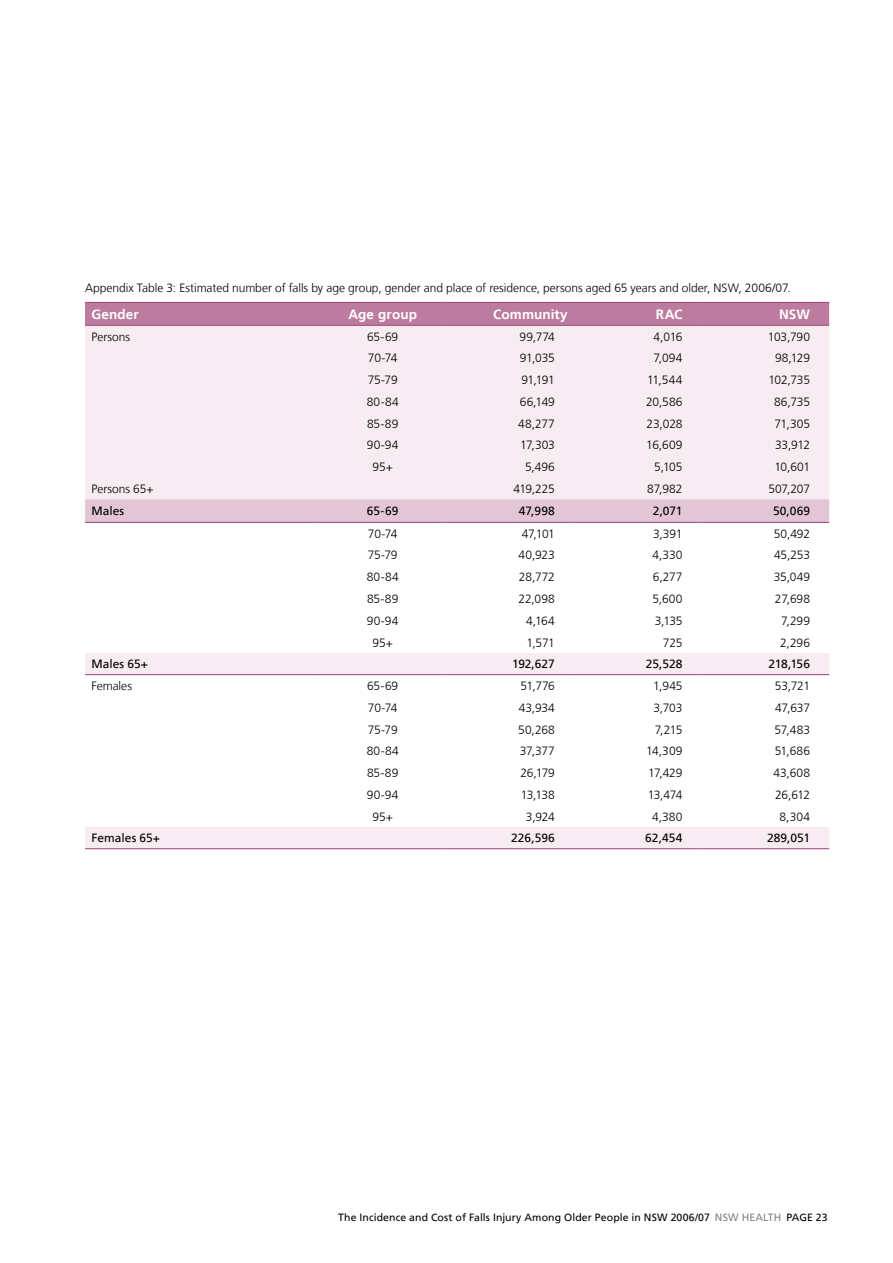
<style>
.page{position:relative;width:893px;height:1263px;background:#fff}
.page>*{position:absolute;margin:0;border:0;box-sizing:border-box;transform-origin:0 0}
.t1{font:700 13.5px "Frutiger LT";letter-spacing:.01em;color:#fff}
.t2{font:300 12px "Frutiger LT";letter-spacing:-.005em;color:#000}
.t3{font:12px "Frutiger LT";color:#000}
.t4{font:10.5px "Frutiger LT";letter-spacing:.01em;color:#000}
.s1{color:#808285}
</style>
<div class="page">
<div style="left:85px;top:303px;width:744px;height:22px;background:#bd7b9f"></div>
<svg style="left:85px;top:326px;width:744px;height:522px"></svg>
<svg style="left:85px;top:499px;width:744px;height:23px;background:#e2c5d5"></svg>
<hr style="left:85px;top:302px;width:234px;height:1px;background:#a04276">
<hr style="left:319px;top:302px;width:127px;height:1px;background:#a04276">
<hr style="left:446px;top:302px;width:128px;height:1px;background:#a04276">
<hr style="left:574px;top:302px;width:128px;height:1px;background:#a04276">
<hr style="left:702px;top:302px;width:127px;height:1px;background:#a04276">
<hr style="left:85px;top:325px;width:234px;height:1px;background:#a04276">
<hr style="left:319px;top:325px;width:127px;height:1px;background:#a04276">
<hr style="left:446px;top:325px;width:128px;height:1px;background:#a04276">
<hr style="left:574px;top:325px;width:128px;height:1px;background:#a04276">
<hr style="left:702px;top:325px;width:127px;height:1px;background:#a04276">
<hr style="left:85px;top:522px;width:234px;height:1px;background:#a04276">
<hr style="left:319px;top:522px;width:127px;height:1px;background:#a04276">
<hr style="left:446px;top:522px;width:128px;height:1px;background:#a04276">
<hr style="left:574px;top:522px;width:128px;height:1px;background:#a04276">
<hr style="left:702px;top:522px;width:127px;height:1px;background:#a04276">
<hr style="left:85px;top:674px;width:234px;height:1px;background:#a04276">
<hr style="left:319px;top:674px;width:127px;height:1px;background:#a04276">
<hr style="left:446px;top:674px;width:128px;height:1px;background:#a04276">
<hr style="left:574px;top:674px;width:128px;height:1px;background:#a04276">
<hr style="left:702px;top:674px;width:127px;height:1px;background:#a04276">
<hr style="left:85px;top:848px;width:234px;height:1px;background:#a04276">
<hr style="left:319px;top:848px;width:127px;height:1px;background:#a04276">
<hr style="left:446px;top:848px;width:128px;height:1px;background:#a04276">
<hr style="left:574px;top:848px;width:128px;height:1px;background:#a04276">
<hr style="left:702px;top:848px;width:127px;height:1px;background:#a04276">
<p class="t2" style="left:85px;top:281px;width:707px">Appendix Table 3: Estimated number of falls by age group, gender and place of residence, persons aged 65 years and older, NSW, 2006/07.</p>
<p class="t1" style="left:91px;top:306px;width:49px">Gender</p>
<p class="t1" style="left:348px;top:306px;width:70px">Age group</p>
<p class="t1" style="left:493px;top:306px;width:76px">Community</p>
<p class="t1" style="left:656px;top:306px;width:28px">RAC</p>
<p class="t1" style="left:779px;top:306px;width:33px">NSW</p>
<p class="t2" style="left:91px;top:330px;width:40px">Persons</p>
<p class="t2" style="left:367px;top:330px;width:33px">65-69</p>
<p class="t2" style="left:520px;top:330px;width:37px">99,774</p>
<p class="t2" style="left:654px;top:330px;width:30px">4,016</p>
<p class="t2" style="left:768px;top:330px;width:44px">103,790</p>
<p class="t2" style="left:368px;top:351px;width:31px">70-74</p>
<p class="t2" style="left:520px;top:351px;width:37px">91,035</p>
<p class="t2" style="left:653px;top:351px;width:31px">7,094</p>
<p class="t2" style="left:775px;top:351px;width:36px">98,129</p>
<p class="t2" style="left:368px;top:373px;width:31px">75-79</p>
<p class="t2" style="left:521px;top:373px;width:35px">91,191</p>
<p class="t2" style="left:647px;top:373px;width:37px">11,544</p>
<p class="t2" style="left:768px;top:373px;width:43px">102,735</p>
<p class="t2" style="left:367px;top:395px;width:33px">80-84</p>
<p class="t2" style="left:520px;top:395px;width:36px">66,149</p>
<p class="t2" style="left:646px;top:395px;width:38px">20,586</p>
<p class="t2" style="left:774px;top:395px;width:37px">86,735</p>
<p class="t2" style="left:367px;top:417px;width:33px">85-89</p>
<p class="t2" style="left:518px;top:417px;width:38px">48,277</p>
<p class="t2" style="left:647px;top:417px;width:37px">23,028</p>
<p class="t2" style="left:774px;top:417px;width:37px">71,305</p>
<p class="t2" style="left:367px;top:438px;width:33px">90-94</p>
<p class="t2" style="left:520px;top:438px;width:36px">17,303</p>
<p class="t2" style="left:646px;top:438px;width:38px">16,609</p>
<p class="t2" style="left:775px;top:438px;width:36px">33,912</p>
<p class="t2" style="left:372px;top:460px;width:22px">95+</p>
<p class="t2" style="left:525px;top:460px;width:31px">5,496</p>
<p class="t2" style="left:654px;top:460px;width:30px">5,105</p>
<p class="t2" style="left:774px;top:460px;width:37px">10,601</p>
<p class="t2" style="left:91px;top:482px;width:64px">Persons 65+</p>
<p class="t2" style="left:513px;top:482px;width:43px">419,225</p>
<p class="t2" style="left:647px;top:482px;width:37px">87,982</p>
<p class="t2" style="left:768px;top:482px;width:43px">507,207</p>
<p class="t3" style="left:91px;top:503px;width:34px">Males</p>
<p class="t3" style="left:367px;top:503px;width:33px">65-69</p>
<p class="t3" style="left:519px;top:503px;width:37px">47,998</p>
<p class="t3" style="left:653px;top:503px;width:31px">2,071</p>
<p class="t3" style="left:773px;top:503px;width:39px">50,069</p>
<p class="t2" style="left:368px;top:527px;width:31px">70-74</p>
<p class="t2" style="left:522px;top:527px;width:35px">47,101</p>
<p class="t2" style="left:653px;top:527px;width:31px">3,391</p>
<p class="t2" style="left:774px;top:527px;width:38px">50,492</p>
<p class="t2" style="left:368px;top:548px;width:31px">75-79</p>
<p class="t2" style="left:519px;top:548px;width:38px">40,923</p>
<p class="t2" style="left:653px;top:548px;width:31px">4,330</p>
<p class="t2" style="left:774px;top:548px;width:38px">45,253</p>
<p class="t2" style="left:367px;top:570px;width:33px">80-84</p>
<p class="t2" style="left:519px;top:570px;width:37px">28,772</p>
<p class="t2" style="left:653px;top:570px;width:31px">6,277</p>
<p class="t2" style="left:774px;top:570px;width:38px">35,049</p>
<p class="t2" style="left:367px;top:592px;width:33px">85-89</p>
<p class="t2" style="left:518px;top:592px;width:38px">22,098</p>
<p class="t2" style="left:652px;top:592px;width:32px">5,600</p>
<p class="t2" style="left:775px;top:592px;width:37px">27,698</p>
<p class="t2" style="left:367px;top:614px;width:33px">90-94</p>
<p class="t2" style="left:526px;top:614px;width:30px">4,164</p>
<p class="t2" style="left:655px;top:614px;width:29px">3,135</p>
<p class="t2" style="left:781px;top:614px;width:30px">7,299</p>
<p class="t2" style="left:372px;top:636px;width:22px">95+</p>
<p class="t2" style="left:526px;top:636px;width:30px">1,571</p>
<p class="t2" style="left:663px;top:636px;width:21px">725</p>
<p class="t2" style="left:780px;top:636px;width:31px">2,296</p>
<p class="t3" style="left:91px;top:657px;width:58px">Males 65+</p>
<p class="t3" style="left:512px;top:657px;width:44px">192,627</p>
<p class="t3" style="left:646px;top:657px;width:38px">25,528</p>
<p class="t3" style="left:768px;top:657px;width:43px">218,156</p>
<p class="t2" style="left:91px;top:679px;width:42px">Females</p>
<p class="t2" style="left:367px;top:679px;width:33px">65-69</p>
<p class="t2" style="left:521px;top:679px;width:36px">51,776</p>
<p class="t2" style="left:653px;top:679px;width:31px">1,945</p>
<p class="t2" style="left:775px;top:679px;width:37px">53,721</p>
<p class="t2" style="left:368px;top:701px;width:31px">70-74</p>
<p class="t2" style="left:519px;top:701px;width:37px">43,934</p>
<p class="t2" style="left:653px;top:701px;width:30px">3,703</p>
<p class="t2" style="left:775px;top:701px;width:36px">47,637</p>
<p class="t2" style="left:368px;top:723px;width:31px">75-79</p>
<p class="t2" style="left:518px;top:723px;width:38px">50,268</p>
<p class="t2" style="left:655px;top:723px;width:29px">7,215</p>
<p class="t2" style="left:774px;top:723px;width:37px">57,483</p>
<p class="t2" style="left:367px;top:744px;width:33px">80-84</p>
<p class="t2" style="left:520px;top:744px;width:37px">37,377</p>
<p class="t2" style="left:646px;top:744px;width:38px">14,309</p>
<p class="t2" style="left:775px;top:744px;width:37px">51,686</p>
<p class="t2" style="left:367px;top:766px;width:33px">85-89</p>
<p class="t2" style="left:521px;top:766px;width:36px">26,179</p>
<p class="t2" style="left:648px;top:766px;width:36px">17,429</p>
<p class="t2" style="left:773px;top:766px;width:38px">43,608</p>
<p class="t2" style="left:367px;top:788px;width:33px">90-94</p>
<p class="t2" style="left:521px;top:788px;width:35px">13,138</p>
<p class="t2" style="left:648px;top:788px;width:36px">13,474</p>
<p class="t2" style="left:775px;top:788px;width:36px">26,612</p>
<p class="t2" style="left:372px;top:810px;width:22px">95+</p>
<p class="t2" style="left:526px;top:810px;width:31px">3,924</p>
<p class="t2" style="left:652px;top:810px;width:32px">4,380</p>
<p class="t2" style="left:780px;top:810px;width:32px">8,304</p>
<p class="t3" style="left:91px;top:831px;width:70px">Females 65+</p>
<p class="t3" style="left:511px;top:831px;width:45px">226,596</p>
<p class="t3" style="left:645px;top:831px;width:39px">62,454</p>
<p class="t3" style="left:767px;top:831px;width:44px">289,051</p>
<p class="t4" style="left:338px;top:1211px;width:434px">The Incidence and Cost of Falls Injury Among Older People in NSW 2006/07 <span class="s1">NSW Health</span></p>
<p class="t4" style="left:786px;top:1211px;width:43px">PAGE 23</p>
</div>
